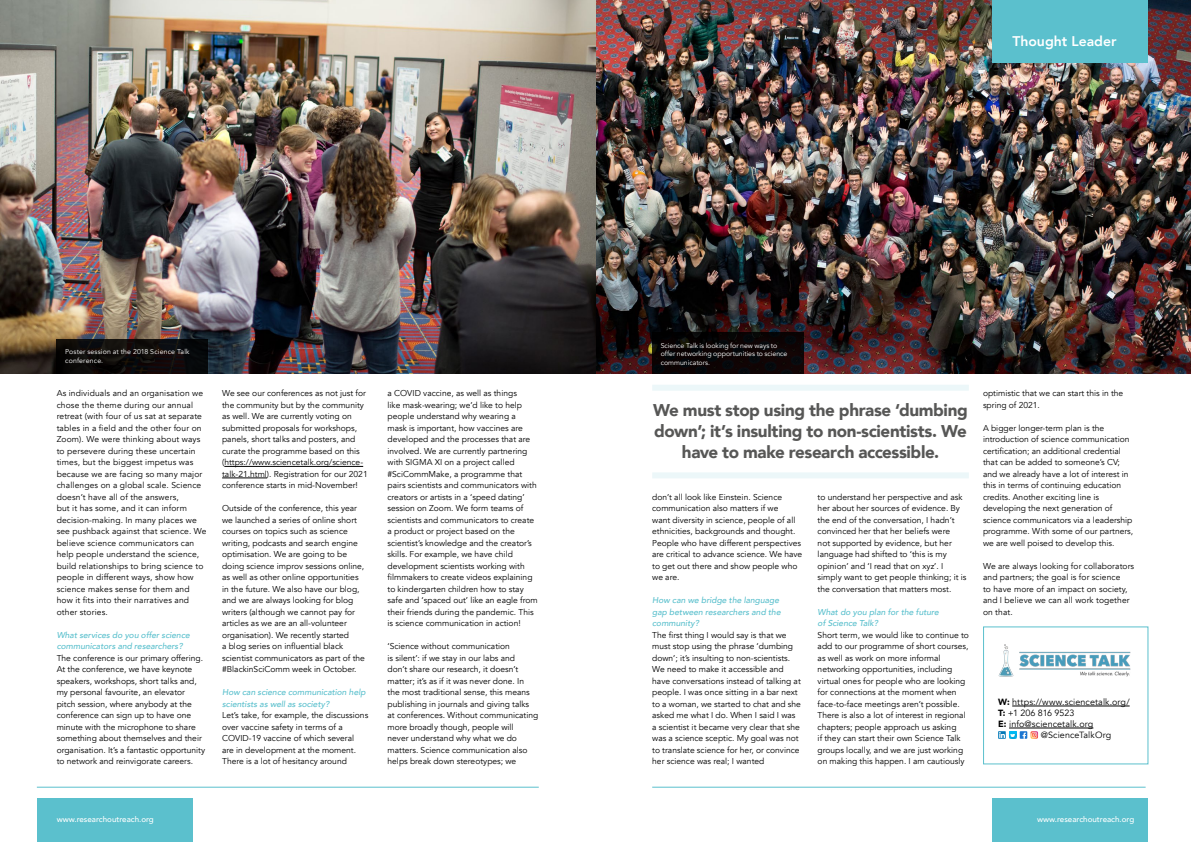
<style>
.page{position:relative;width:1191px;height:842px;background:#fff}
.page>*{position:absolute;margin:0;border:0;box-sizing:border-box;transform-origin:0 0}
.t1{font:900 17px/21px "Avenir";letter-spacing:-.02em;color:#575756;text-align:center}
.t2{font:800 14px "Avenir";color:#fff}
.t3{font:9px "Avenir";letter-spacing:.01em;color:#000}
.t4{font:9px "Avenir";letter-spacing:-.01em;color:#000}
.t5{font:8.5px/11.5px "Avenir";color:#000}
.t6{font:italic 500 8.5px/11.5px "Avenir";color:#5bc0cd}
.t7{font:500 8px "Avenir";color:#fff}
.t8{font:7px/8.5px "Avenir";color:#fff}
.t9{font:7px/8.5px "Avenir";letter-spacing:.02em;color:#fff}
.s1{font-weight:900}
</style>
<div class="page">
<img style="left:0;top:0;width:1191px;height:373px">
<div style="left:991px;top:799px;width:156px;height:43px;background:#5bc0cd"></div>
<hr style="left:652px;top:787px;width:493px;height:1px;background:#5bc0cd">
<div style="left:991px;top:0;width:156px;height:63px;background:#5bc0cd"></div>
<div style="left:37px;top:799px;width:156px;height:43px;background:#5bc0cd"></div>
<hr style="left:37px;top:787px;width:502px;height:1px;background:#5bc0cd">
<div style="left:652px;top:385px;width:317px;height:6px;background:#ecf7f9"></div>
<div style="left:652px;top:472px;width:317px;height:6px;background:#ecf7f9"></div>
<hr style="left:1012px;top:706px;width:117px;height:1px;background:#000">
<hr style="left:1009px;top:728px;width:84px;height:1px;background:#000">
<hr style="left:224px;top:466px;width:139px;height:1px;background:#000">
<hr style="left:222px;top:478px;width:45px;height:1px;background:#000">
<img style="left:998px;top:645px;width:133px;height:32px">
<svg style="left:57px;top:339px;width:151px;height:34px;background:#0d0a0a"></svg>
<div style="left:652px;top:332px;width:151px;height:41px;background:#0b0405"></div>
<svg style="left:998px;top:731px;width:18px;height:8px"></svg>
<div style="left:1019px;top:731px;width:8px;height:8px;background:#1a75d1"></div>
<svg style="left:1022px;top:731px;width:16px;height:8px"></svg>
<h2 class="t2" style="left:1012px;top:28px;width:106px">Thought Leader</h2>
<p class="t9" style="left:65px;top:348px;width:126px">Poster session at the 2018 Science Talk conference.</p>
<p class="t8" style="left:660px;top:341px;width:128px">Science Talk is looking for new ways to offer networking opportunities to science communicators.</p>
<p class="t5" style="left:57px;top:388px;width:151px">As individuals and an organisation we chose the theme during our annual retreat (with four of us sat at separate tables in a field and the other four on Zoom). We were thinking about ways to persevere during these uncertain times, but the biggest impetus was because we are facing so many major challenges on a global scale. Science doesn’t have all of the answers,<br>but it has some, and it can inform decision-making. In many places we see pushback against that science. We believe science communicators can help people understand the science, build relationships to bring science to people in different ways, show how science makes sense for them and how it fits into their narratives and other stories.</p>
<p class="t6" style="left:57px;top:629px;width:135px">What services do you offer science communicators and researchers?</p>
<p class="t5" style="left:57px;top:652px;width:150px">The conference is our primary offering.<br>At the conference, we have keynote speakers, workshops, short talks and, my personal favourite, an elevator pitch session, where anybody at the conference can sign up to have one minute with the microphone to share something about themselves and their organisation. It’s a fantastic opportunity to network and reinvigorate careers.</p>
<p class="t5" style="left:222px;top:388px;width:147px">We see our conferences as not just for the community but by the community as well. We are currently voting on submitted proposals for workshops, panels, short talks and posters, and curate the programme based on this (https://www.sciencetalk.org/science&shy;talk-21.html). Registration for our 2021 conference starts in mid-November!</p>
<p class="t5" style="left:222px;top:503px;width:144px">Outside of the conference, this year we launched a series of online short courses on topics such as science writing, podcasts and search engine optimisation. We are going to be doing science improv sessions online, as well as other online opportunities in the future. We also have our blog, and we are always looking for blog writers (although we cannot pay for articles as we are an all-volunteer organisation). We recently started<br>a blog series on influential black scientist communicators as part of the #BlackinSciComm week in October.</p>
<p class="t6" style="left:222px;top:687px;width:145px">How can science communication help scientists as well as society?</p>
<p class="t5" style="left:222px;top:710px;width:148px">Let’s take, for example, the discussions over vaccine safety in terms of a COVID-19 vaccine of which several<br>are in development at the moment.<br>There is a lot of hesitancy around</p>
<p class="t5" style="left:387px;top:388px;width:152px">a COVID vaccine, as well as things<br>like mask-wearing; we’d like to help people understand why wearing a<br>mask is important, how vaccines are developed and the processes that are involved. We are currently partnering with SIGMA XI on a project called #SciCommMake, a programme that pairs scientists and communicators with creators or artists in a ‘speed dating’ session on Zoom. We form teams of scientists and communicators to create a product or project based on the scientist’s knowledge and the creator’s skills. For example, we have child development scientists working with filmmakers to create videos explaining to kindergarten children how to stay safe and ‘spaced out’ like an eagle from their friends during the pandemic. This is science communication in action!</p>
<p class="t5" style="left:387px;top:641px;width:152px">‘Science without communication<br>is silent’: if we stay in our labs and<br>don’t share our research, it doesn’t matter; it’s as if it was never done. In the most traditional sense, this means publishing in journals and giving talks at conferences. Without communicating more broadly though, people will<br>never understand why what we do matters. Science communication also helps break down stereotypes; we</p>
<h1 class="t1" style="left:653px;top:399px;width:316px">We must stop using the phrase ‘dumbing down’; it’s insulting to non-scientists. We have to make research accessible.</h1>
<p class="t5" style="left:652px;top:491px;width:152px">don’t all look like Einstein. Science communication also matters if we<br>want diversity in science, people of all ethnicities, backgrounds and thought.<br>People who have different perspectives are critical to advance science. We have to get out there and show people who we are.</p>
<p class="t6" style="left:652px;top:595px;width:130px">How can we bridge the language gap between researchers and the community?</p>
<p class="t5" style="left:652px;top:629px;width:150px">The first thing I would say is that we must stop using the phrase ‘dumbing down’; it’s insulting to non-scientists.<br>We need to make it accessible and have conversations instead of talking at people. I was once sitting in a bar next to a woman, we started to chat and she asked me what I do. When I said I was a scientist it became very clear that she was a science sceptic. My goal was not to translate science for her, or convince her science was real; I wanted</p>
<p class="t5" style="left:817px;top:491px;width:150px">to understand her perspective and ask her about her sources of evidence. By the end of the conversation, I hadn’t convinced her that her beliefs were<br>not supported by evidence, but her language had shifted to ‘this is my opinion’ and ‘I read that on xyz’. I simply want to get people thinking; it is the conversation that matters most.</p>
<p class="t6" style="left:817px;top:606px;width:123px">What do you plan for the future of Science Talk?</p>
<p class="t5" style="left:817px;top:629px;width:153px">Short term, we would like to continue to add to our programme of short courses, as well as work on more informal networking opportunities, including virtual ones for people who are looking for connections at the moment when face-to-face meetings aren’t possible.<br>There is also a lot of interest in regional chapters; people approach us asking<br>if they can start their own Science Talk groups locally, and we are just working on making this happen. I am cautiously</p>
<p class="t5" style="left:983px;top:388px;width:142px">optimistic that we can start this in the spring of 2021.</p>
<p class="t5" style="left:983px;top:422px;width:152px">A bigger longer-term plan is the introduction of science communication certification; an additional credential that can be added to someone’s CV; and we already have a lot of interest in this in terms of continuing education credits. Another exciting line is developing the next generation of science communicators via a leadership programme. With some of our partners, we are well poised to develop this.</p>
<p class="t5" style="left:983px;top:560px;width:153px">We are always looking for collaborators and partners; the goal is for science<br>to have more of an impact on society, and I believe we can all work together on that.</p>
<p class="t3" style="left:998px;top:696px;width:133px"><span class="s1">W:</span> https://www.sciencetalk.org/</p>
<p class="t4" style="left:998px;top:707px;width:78px"><span class="s1">T:</span> +1 206 816 9523</p>
<p class="t3" style="left:998px;top:718px;width:97px"><span class="s1">E:</span> info@sciencetalk.org</p>
<p class="t3" style="left:1041px;top:729px;width:72px">@ScienceTalkOrg</p>
<p class="t7" style="left:57px;top:812px;width:99px">www.researchoutreach.org</p>
<p class="t7" style="left:1037px;top:812px;width:99px">www.researchoutreach.org</p>
</div>
